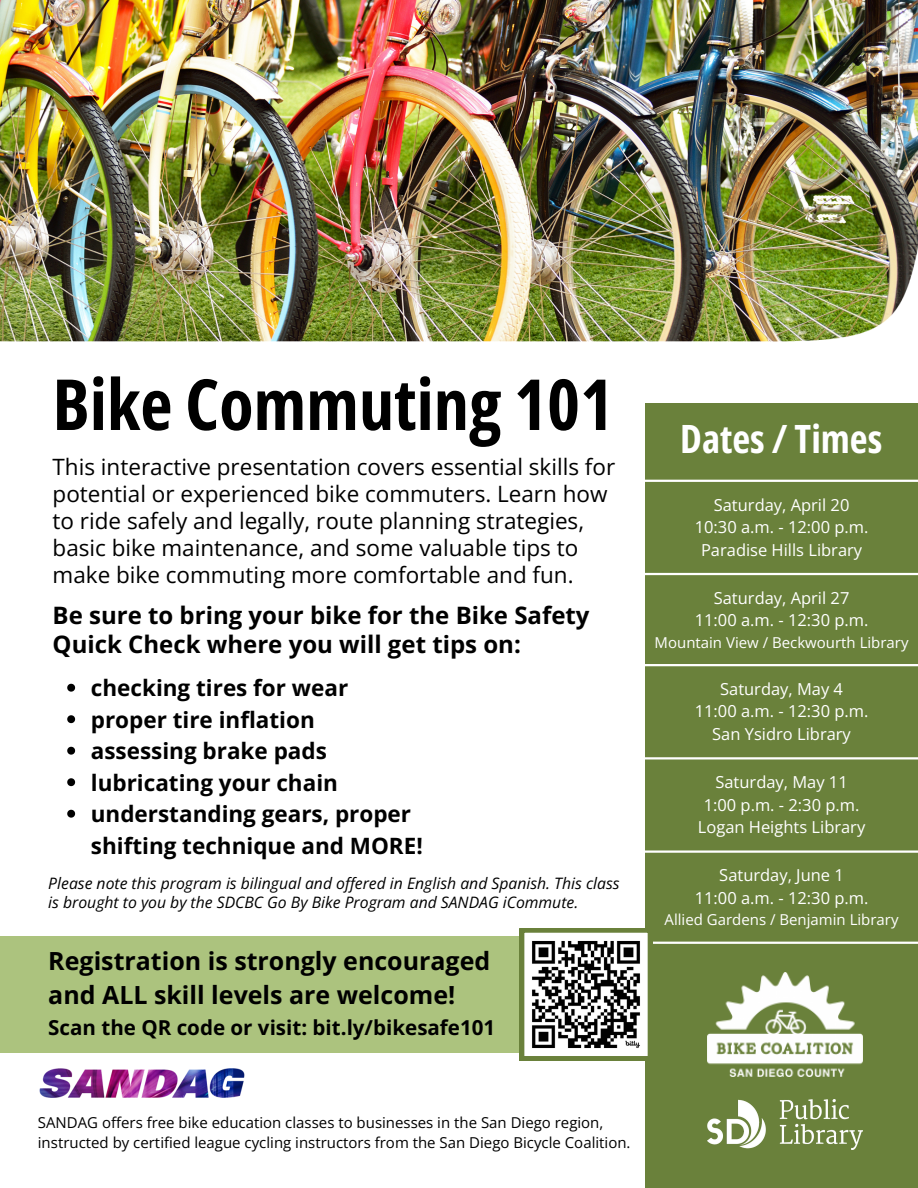
<style>
.page{position:relative;width:918px;height:1188px;background:#fff}
.page>*{position:absolute;margin:0;border:0;box-sizing:border-box;transform-origin:0 0}
.t1{font:700 70.5px "Open Sans Condensed";color:#000}
.t2{font:700 39px "Open Sans Condensed";color:#fff}
.t3{font:700 25.05px/34.2px "Open Sans";color:#000}
.t4{font:700 24px/29.2px "Open Sans";color:#000}
.t5{font:22.5px/27px "Open Sans";color:#000}
.t6{font:700 22.5px/31.5px "Open Sans";color:#000}
.t7{font:700 20.55px "Open Sans";color:#000}
.t8{font:16.5px "Open Sans";color:#fff}
.t9{font:italic 15.75px/19.2px "Open Sans";color:#000}
.t10{font:15px/20.2px "Open Sans";color:#000}
.t11{font:15px "Open Sans";color:#fff}
</style>
<div class="page">
<img style="left:0;top:0;width:918px;height:200px">
<div style="left:0;top:936px;width:629px;height:117px;background:#acc37e"></div>
<img style="left:0;top:200px;width:918px;height:142px">
<div style="left:645px;top:404px;width:273px;height:784px;background:#6a813b"></div>
<img style="left:707px;top:1100px;width:155px;height:49px">
<img style="left:707px;top:973px;width:155px;height:103px">
<hr style="left:635px;top:850px;width:283px;height:3px;background:#fff">
<hr style="left:635px;top:757px;width:283px;height:3px;background:#fff">
<hr style="left:635px;top:664px;width:283px;height:2px;background:#fff">
<hr style="left:635px;top:573px;width:283px;height:2px;background:#fff">
<hr style="left:635px;top:480px;width:283px;height:2px;background:#fff">
<hr style="left:635px;top:942px;width:283px;height:2px;background:#fff">
<svg style="left:520px;top:928px;width:132px;height:133px;background:#93968d"></svg>
<svg style="left:67px;top:684px;width:8px;height:8px"></svg>
<svg style="left:67px;top:715px;width:8px;height:8px"></svg>
<svg style="left:67px;top:747px;width:8px;height:8px"></svg>
<svg style="left:67px;top:778px;width:8px;height:8px"></svg>
<svg style="left:67px;top:810px;width:8px;height:8px"></svg>
<img style="left:39px;top:1068px;width:206px;height:29px">
<h4 class="t1" style="left:53px;top:355px;width:562px">Bike Commuting 101</h4>
<h2 class="t5" style="left:53px;top:453px;width:564px">This interactive presentation covers essential skills for potential or experienced bike commuters. Learn how to ride safely and legally, route planning strategies, basic bike maintenance, and some valuable tips to make bike commuting more comfortable and fun.</h2>
<h3 class="t4" style="left:53px;top:600px;width:539px">Be sure to bring your bike for the Bike Safety<br>Quick Check where you will get tips on:</h3>
<p class="t6" style="left:91px;top:672px;width:259px">checking tires for wear</p>
<p class="t6" style="left:91px;top:703px;width:225px">proper tire inflation</p>
<p class="t6" style="left:91px;top:735px;width:238px">assessing brake pads</p>
<p class="t6" style="left:91px;top:766px;width:249px">lubricating your chain</p>
<p class="t6" style="left:91px;top:798px;width:333px">understanding gears, proper shifting technique and MORE!</p>
<p class="t9" style="left:48px;top:874px;width:573px">Please note this program is bilingual and offered in English and Spanish. This class is brought to you by the SDCBC Go By Bike Program and SANDAG iCommute.</p>
<p class="t3" style="left:48px;top:943px;width:443px">Registration is strongly encouraged and ALL skill levels are welcome!</p>
<h5 class="t7" style="left:48px;top:1013px;width:449px">Scan the QR code or visit: bit.ly/bikesafe101</h5>
<p class="t2" style="left:680px;top:412px;width:204px">Dates / Times</p>
<h3 class="t8" style="left:714px;top:493px;width:137px">Saturday, April 20</h3>
<p class="t8" style="left:695px;top:515px;width:175px">10:30 a.m. - 12:00 p.m.</p>
<p class="t8" style="left:701px;top:538px;width:163px">Paradise Hills Library</p>
<p class="t8" style="left:714px;top:586px;width:137px">Saturday, April 27</p>
<p class="t8" style="left:695px;top:609px;width:175px">11:00 a.m. - 12:30 p.m.</p>
<p class="t11" style="left:655px;top:632px;width:255px">Mountain View / Beckwourth Library</p>
<p class="t8" style="left:720px;top:677px;width:124px">Saturday, May 4</p>
<p class="t8" style="left:695px;top:700px;width:175px">11:00 a.m. - 12:30 p.m.</p>
<p class="t8" style="left:712px;top:722px;width:140px">San Ysidro Library</p>
<p class="t8" style="left:715px;top:770px;width:134px">Saturday, May 11</p>
<p class="t8" style="left:704px;top:793px;width:157px">1:00 p.m. - 2:30 p.m.</p>
<p class="t8" style="left:698px;top:815px;width:169px">Logan Heights Library</p>
<p class="t8" style="left:719px;top:864px;width:126px">Saturday, June 1</p>
<p class="t8" style="left:695px;top:886px;width:175px">11:00 a.m. - 12:30 p.m.</p>
<p class="t11" style="left:665px;top:909px;width:235px">Allied Gardens / Benjamin Library</p>
<p class="t10" style="left:38px;top:1112px;width:594px">SANDAG offers free bike education classes to businesses in the San Diego region, instructed by certified league cycling instructors from the San Diego Bicycle Coalition.</p>
</div>
